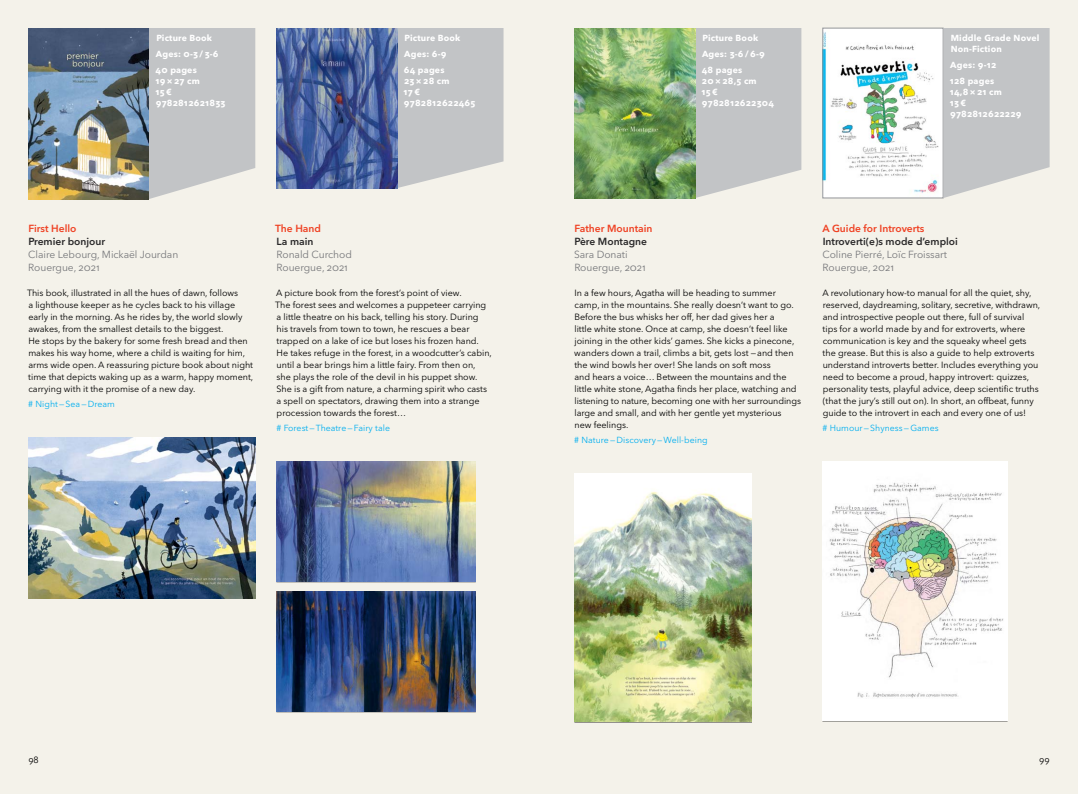
<style>
.page{position:relative;width:1078px;height:794px;background:#fff}
.page>*{position:absolute;margin:0;border:0;box-sizing:border-box;transform-origin:0 0}
.t1{font:10.2px/13px "Avenir Next LT Pro";letter-spacing:-.005em;color:#77787b}
.t2{font:600 10.2px "Avenir Next LT Pro";color:#292829}
.t3{font:600 10.2px "Avenir Next LT Pro";color:#ef4123}
.t4{font:9px/12px "Avenir Next LT Pro";color:#000}
.t5{font:700 8.8px/11px "Avenir Next LT Pro";letter-spacing:.02em;color:#fff}
.t6{font:8.8px "Avenir Next LT Pro";letter-spacing:.005em;color:#00aeef}
</style>
<div class="page">
<div style="left:0;top:0;width:1077px;height:794px;background:#f4f2ea"></div>
<svg style="left:943px;top:28px;width:106px;height:170px;background:#c6c7c9"></svg>
<img style="left:824px;top:30px;width:117px;height:166px">
<div style="left:822px;top:28px;width:121px;height:170px;border:1px solid #939598"></div>
<img style="left:822px;top:461px;width:184px;height:260px">
<svg style="left:149px;top:28px;width:106px;height:171px;background:#c6c8c9"></svg>
<svg style="left:397px;top:28px;width:106px;height:160px;background:#c4c6c8"></svg>
<svg style="left:694px;top:28px;width:107px;height:170px;background:#c4c7c7"></svg>
<img style="left:28px;top:437px;width:227px;height:161px">
<img style="left:574px;top:473px;width:177px;height:249px">
<img style="left:276px;top:461px;width:199px;height:121px">
<img style="left:276px;top:591px;width:199px;height:121px">
<img style="left:276px;top:28px;width:121px;height:160px">
<img style="left:574px;top:28px;width:120px;height:170px">
<img style="left:28px;top:28px;width:121px;height:171px">
<p class="t5" style="left:156px;top:30px;width:64px;line-height:16px">Picture Book<br>Ages: 0-3 / 3-6<br>40 pages</p>
<p class="t5" style="left:155px;top:75px;width:72px">19×27 cm<br>15€<br>9782812621833</p>
<p class="t5" style="left:404px;top:30px;width:58px;line-height:16px">Picture Book<br>Ages: 6-9<br>64 pages</p>
<p class="t5" style="left:403px;top:75px;width:73px">23×28 cm<br>17€<br>9782812622465</p>
<p class="t3" style="left:28px;top:222px;width:49px">First Hello</p>
<p class="t2" style="left:28px;top:235px;width:78px">Premier bonjour</p>
<p class="t1" style="left:28px;top:248px;width:151px">Claire Lebourg, Mickaël Jourdan<br>Rouergue, 2021</p>
<p class="t4" style="left:27px;top:287px;width:228px">This book, illustrated in all the hues of dawn, follows<br>a lighthouse keeper as he cycles back to his village early in the morning. As he rides by, the world slowly awakes, from the smallest details to the biggest.<br>H e stops by the bakery for some fresh bread and then makes his way home, where a child is waiting for him, arms wide open. A reassuring picture book about night time that depicts waking up as a warm, happy moment, carrying with it the promise of a new day.</p>
<p class="t6" style="left:28px;top:399px;width:88px"># N ight— Sea— Dream</p>
<p class="t3" style="left:275px;top:222px;width:47px">The Hand</p>
<p class="t2" style="left:276px;top:235px;width:38px">La main</p>
<p class="t1" style="left:276px;top:248px;width:77px">Ronald Curchod<br>Rouergue, 2021</p>
<p class="t4" style="left:275px;top:287px;width:218px">A picture book from the forest’s point of view.<br>The forest sees and welcomes a puppeteer carrying a little theatre on his back, telling his story. During<br>his travels from town to town, he rescues a bear trapped on a lake of ice but loses his frozen hand.<br>H e takes refuge in the forest, in a woodcutter’s cabin, until a bear brings him a little fairy. From then on,<br>she plays the role of the devil in his puppet show.<br>She is a gift from nature, a charming spirit who casts a spell on spectators, drawing them into a strange procession towards the forest…</p>
<p class="t6" style="left:276px;top:423px;width:115px"># Forest—Theatre—Fairy tale</p>
<p class="t5" style="left:701px;top:30px;width:65px;line-height:16px">Picture Book<br>Ages: 3-6 / 6-9<br>48 pages</p>
<p class="t5" style="left:701px;top:75px;width:74px">20 ×28,5 cm<br>15€<br>9782812622304</p>
<p class="t5" style="left:950px;top:32px;width:90px">Middle Grade Novel<br>Non-Fiction</p>
<p class="t5" style="left:949px;top:57px;width:48px;line-height:16px">Ages: 9-12<br>128 pages</p>
<p class="t5" style="left:949px;top:86px;width:73px">14,8×21 cm<br>13€<br>9782812622229</p>
<p class="t3" style="left:574px;top:222px;width:80px">Father Mountain</p>
<p class="t2" style="left:574px;top:235px;width:74px">Père Montagne</p>
<p class="t1" style="left:574px;top:248px;width:73px">Sara Donati<br>Rouergue, 2021</p>
<p class="t4" style="left:574px;top:287px;width:228px">In a few hours, Agatha will be heading to summer camp, in the mountains. She really doesn’t want to go.<br>Before the bus whisks her off, her dad gives her a<br>little white stone. Once at camp, she doesn’t feel like joining in the other kids’ games. She kicks a pinecone, wanders down a trail, climbs a bit, gets lost —and then the wind bowls her over! She lands on soft moss<br>and hears a voice… Between the mountains and the little white stone, Agatha finds her place, watching and listening to nature, becoming one with her surroundings large and small, and with her gentle yet mysterious<br>new feelings.</p>
<p class="t6" style="left:574px;top:435px;width:135px"># Nature— Discovery— Well-being</p>
<p class="t3" style="left:822px;top:222px;width:103px">A Guide for Introverts</p>
<p class="t2" style="left:822px;top:235px;width:137px">Introverti(e)s mode d’emploi</p>
<p class="t1" style="left:822px;top:248px;width:126px">Coline Pierré, Loïc Froissart<br>Rouergue, 2021</p>
<p class="t4" style="left:822px;top:287px;width:219px">A revolutionary how-to manual for all the quiet, shy, reserved, daydreaming, solitary, secretive, withdrawn, and introspective people out there, full of survival tips for a world made by and for extroverts, where communication is key and the squeaky wheel gets the grease. B ut this is also a guide to help extroverts understand introverts better. Includes everything you need to become a proud, happy introvert: quizzes, personality tests, playful advice, deep scientific truths (that the jury’s still out on). In short, an offbeat, funny guide to the introvert in each and every one of us!</p>
<p class="t6" style="left:822px;top:423px;width:118px"># H umour— Shyness—Games</p>
<p class="t4" style="left:28px;top:754px;width:12px">98</p>
<p class="t4" style="left:1038px;top:754px;width:12px">99</p>
</div>
